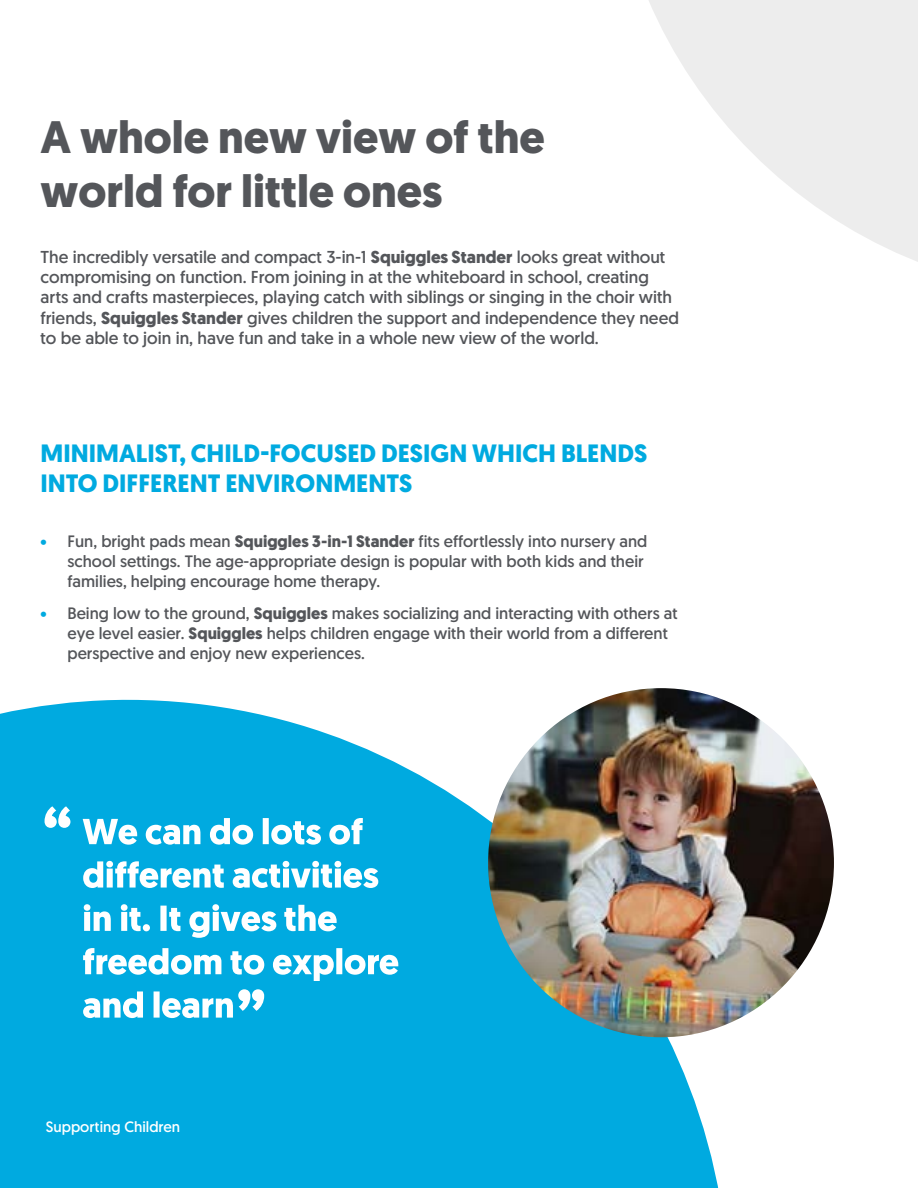
<style>
.page{position:relative;width:918px;height:1188px;background:#fff}
.page>*{position:absolute;margin:0;border:0;box-sizing:border-box;transform-origin:0 0}
.t1{font:700 45.45px/54.6px "Geomanist";color:#54565a}
.t2{font:700 25.05px/30px "Geomanist";color:#00aae0}
.t3{font:17.25px/20.4px "Geomanist";color:#54565a}
.t4{font:16.5px/19.8px "Geomanist";color:#54565a}
.t5{font:15px "Geomanist";color:#fff}
.s1{font-weight:700}
.s2{font-weight:700;font-size:15.3px;color:#00aae0}
</style>
<div class="page">
<svg style="left:649px;top:0;width:269px;height:262px;fill:#ededed"></svg>
<svg style="left:0;top:699px;width:719px;height:489px;background:#14b0e2"></svg>
<img style="left:488px;top:688px;width:346px;height:349px">
<svg style="left:83px;top:948px;width:315px;height:33px"></svg>
<svg style="left:84px;top:904px;width:253px;height:34px"></svg>
<svg style="left:83px;top:861px;width:295px;height:27px"></svg>
<svg style="left:83px;top:818px;width:280px;height:27px"></svg>
<svg style="left:45px;top:806px;width:25px;height:22px"></svg>
<svg style="left:83px;top:989px;width:181px;height:29px"></svg>
<h1 class="t1" style="left:40px;top:109px;width:506px">A whole new view of the world for little ones</h1>
<p class="t3" style="left:40px;top:246px;width:640px">The incredibly versatile and compact 3-in-1 <span class="s1">Squiggles Stander</span> looks great without compromising on function. From joining in at the whiteboard in school, creating arts and crafts masterpieces, playing catch with siblings or singing in the choir with friends, <span class="s1">Squiggles Stander</span> gives children the support and independence they need to be able to join in, have fun and take in a whole new view of the world.</p>
<h2 class="t2" style="left:40px;top:438px;width:608px">MINIMALIST, CHILD-FOCUSED DESIGN WHICH BLENDS<br>INTO DIFFERENT ENVIRONMENTS</h2>
<p class="t4" style="left:68px;top:531px;width:581px;text-indent:-27px"><span class="s2">•</span> Fun, bright pads mean <span class="s1">Squiggles 3-in-1 Stander</span> fits effortlessly into nursery and school settings. The age-appropriate design is popular with both kids and their families, helping encourage home therapy.</p>
<p class="t4" style="left:68px;top:603px;width:612px;text-indent:-27px"><span class="s2">•</span> Being low to the ground, <span class="s1">Squiggles</span> makes socializing and interacting with others at eye level easier. <span class="s1">Squiggles</span> helps children engage with their world from a different perspective and enjoy new experiences.</p>
<p class="t5" style="left:46px;top:1117px;width:136px">Supporting Children</p>
</div>
